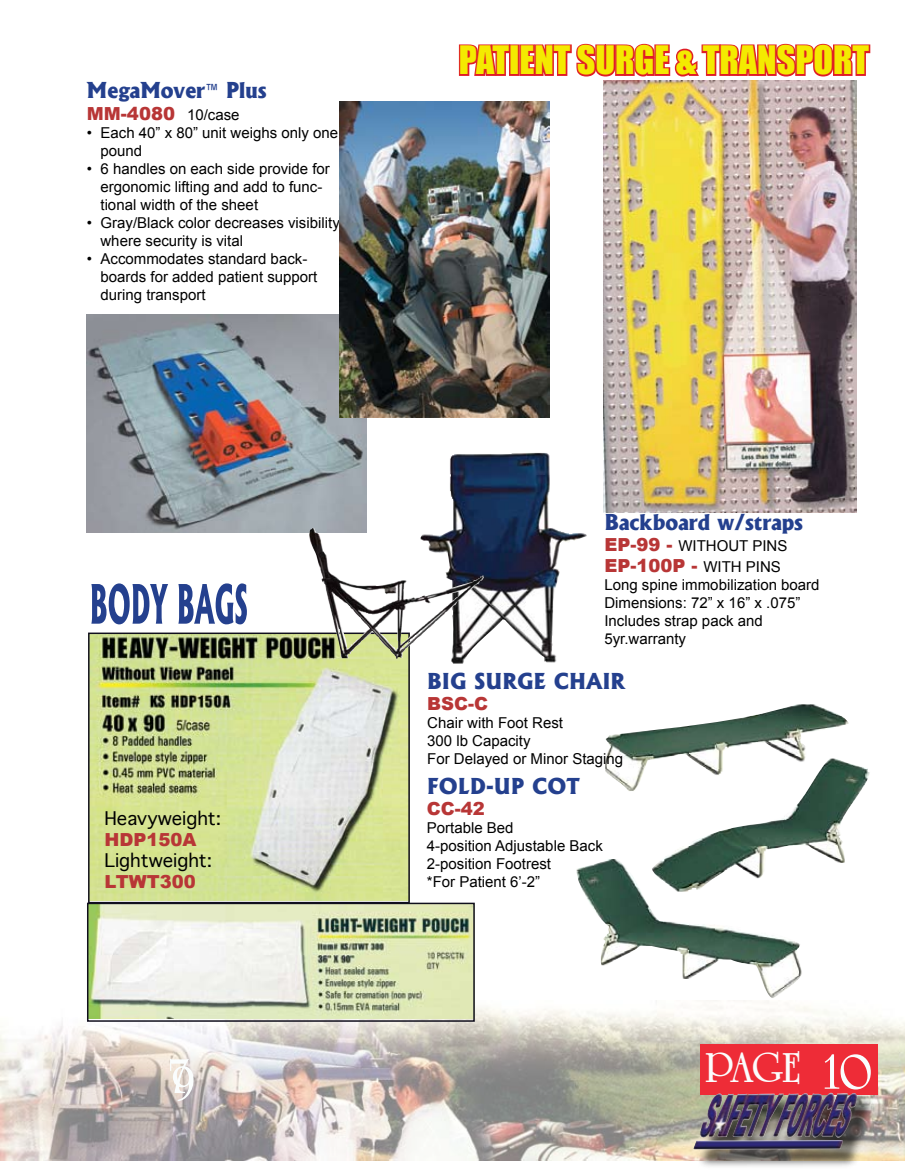
<style>
.page{position:relative;width:905px;height:1175px;background:#fff}
.page>*{position:absolute;margin:0;border:0;box-sizing:border-box;transform-origin:0 0}
.t1{font:700 54px "University Roman BT";color:#fafdfd}
.t2{font:700 45px "University Roman BT";color:#fbfcfc}
.t3{font:36px "Impact";color:#f4ea00}
.t4{font:800 21px "Albertus";color:#24408e}
.t5{font:900 18px "Arial";color:#b83636}
.t6{font:18px "Geneva";color:#000}
.t7{font:15px/18px "Arial";color:#000}
.s1{font-weight:400;font-size:15px;color:#000}
.s2{font-weight:900;font-size:18px;color:#b83636}
</style>
<div class="page">
<img style="left:0;top:1000px;width:904px;height:160px">
<div style="left:700px;top:1044px;width:178px;height:50px;background:#ee2c37"></div>
<div style="left:695px;top:1093px;width:181px;height:77px;background:#000;opacity:.75"></div>
<img style="left:699px;top:1089px;width:159px;height:53px">
<img style="left:576px;top:704px;width:294px;height:294px">
<img style="left:450px;top:453px;width:137px;height:211px">
<img style="left:91px;top:635px;width:316px;height:265px">
<div style="left:88px;top:632px;width:322px;height:271px;border:2px solid #100f1d"></div>
<img style="left:90px;top:905px;width:382px;height:113px">
<div style="left:87px;top:902px;width:388px;height:119px;border:2px solid #100f1d"></div>
<svg style="left:91px;top:583px;width:156px;height:41px"></svg>
<img style="left:87px;top:315px;width:279px;height:218px">
<img style="left:604px;top:81px;width:252px;height:432px">
<svg style="left:458px;top:44px;width:51px;height:32px"></svg>
<div style="left:509px;top:44px;width:10px;height:32px;border:3px solid #e01d25"></div>
<svg style="left:518px;top:43px;width:353px;height:34px"></svg>
<img style="left:339px;top:102px;width:210px;height:315px">
<img style="left:306px;top:527px;width:177px;height:132px">
<h3 class="t4" style="left:87px;top:77px;width:181px">MegaMover™ Plus</h3>
<p class="t5" style="left:87px;top:100px;width:154px">MM-4080 <span class="s1">10/case</span></p>
<p class="t7" style="left:100px;top:124px;width:241px">Each 40” x 80” unit weighs only one pound<br>6 handles on each side provide for ergonomic lifting and add to func&shy;tional width of the sheet<br>Gray/Black color decreases visibility where security is vital<br>Accommodates standard back&shy;boards for added patient support during transport</p>
<p class="t7" style="left:87px;top:124px;width:7px">•</p>
<p class="t7" style="left:87px;top:160px;width:7px">•</p>
<p class="t7" style="left:87px;top:214px;width:7px">•</p>
<p class="t7" style="left:87px;top:250px;width:7px">•</p>
<p class="t6" style="left:105px;top:806px;width:118px">Heavyweight:</p>
<p class="t5" style="left:105px;top:826px;width:94px">HDP150A</p>
<p class="t6" style="left:105px;top:849px;width:109px">Lightweight:</p>
<p class="t5" style="left:105px;top:868px;width:93px">LTWT300</p>
<h3 class="t3" style="left:459px;top:32px;width:411px">PATIENT SURGE &amp; TRANSPORT</h3>
<h3 class="t4" style="left:604px;top:508px;width:200px">Backboard w/straps</h3>
<p class="t7" style="left:604px;top:536px;width:184px"><span class="s2">EP-99 -</span> WITHOUT PINS</p>
<p class="t5" style="left:604px;top:552px;width:178px">EP-100P - <span class="s1">WITH PINS</span></p>
<p class="t7" style="left:604px;top:575px;width:217px">Long spine immobilization board<br>Dimensions: 72” x 16” x .075”<br>Includes strap pack and<br>5yr.warranty</p>
<h3 class="t4" style="left:427px;top:667px;width:199px">BIG SURGE CHAIR</h3>
<p class="t5" style="left:427px;top:690px;width:63px">BSC-C</p>
<p class="t7" style="left:427px;top:713px;width:197px">Chair with Foot Rest<br>300 lb Capacity<br>For Delayed or Minor Staging</p>
<h3 class="t4" style="left:427px;top:772px;width:154px">FOLD-UP COT</h3>
<p class="t5" style="left:427px;top:795px;width:60px">CC-42</p>
<p class="t7" style="left:427px;top:818px;width:177px">Portable Bed<br>4-position Adjustable Back<br>2-position Footrest<br>*For Patient 6’-2”</p>
<h2 class="t2" style="left:705px;top:1040px;width:97px">PAGE</h2>
<h1 class="t1" style="left:172px;top:1051px;width:25px">9</h1>
<h1 class="t1" style="left:824px;top:1039px;width:50px">10</h1>
<h1 class="t1" style="left:168px;top:1043px;width:21px">7</h1>
</div>
